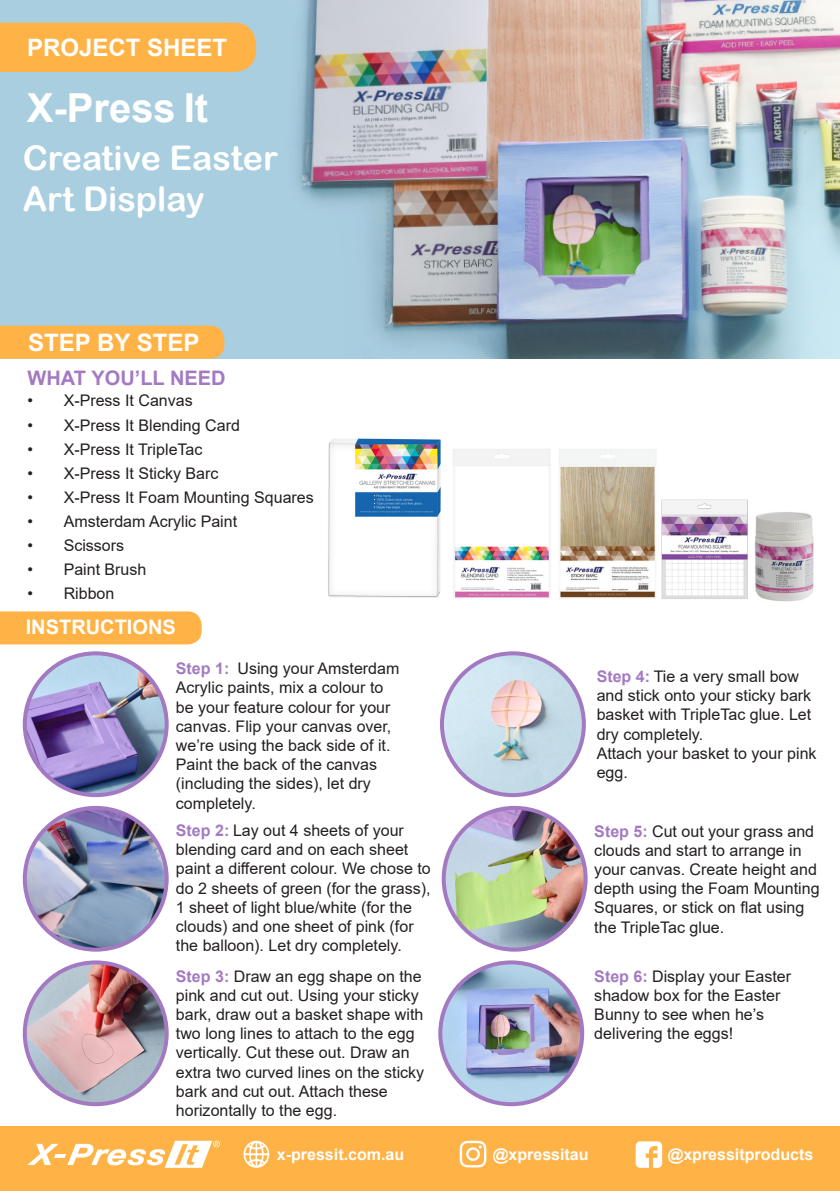
<style>
.page{position:relative;width:840px;height:1191px;background:#fff}
.page>*{position:absolute;margin:0;border:0;box-sizing:border-box;transform-origin:0 0}
.t1{font:700 40px "Arial";color:#fff}
.t2{font:34px/40.8px "Arial Rounded MT Bold";color:#fff}
.t3{font:700 24px "Arial";color:#fff}
.t4{font:700 20px "Arial";color:#a37ac2}
.t5{font:700 20px "Arial";color:#fff}
.t6{font:16px/19.2px "Arial";color:#231f20}
.t7{font:700 16px "Arial";color:#fff}
.s1{font-weight:700;color:#a37ac2}
</style>
<div class="page">
<div style="left:0;top:611px;width:201px;height:33px;background:#ffb346"></div>
<img style="left:0;top:0;width:839px;height:359px">
<div style="left:0;top:326px;width:224px;height:33px;background:#ffb346"></div>
<div style="left:0;top:1126px;width:839px;height:65px;background:#ffb346"></div>
<div style="left:0;top:23px;width:256px;height:49px;background:#ffb346"></div>
<svg style="left:27px;top:1140px;width:193px;height:27px"></svg>
<img style="left:328px;top:438px;width:113px;height:160px">
<img style="left:453px;top:449px;width:98px;height:149px">
<img style="left:558px;top:449px;width:98px;height:149px">
<img style="left:763px;top:512px;width:51px;height:90px">
<svg style="left:243px;top:1140px;width:26px;height:27px"></svg>
<svg style="left:635px;top:1141px;width:26px;height:26px"></svg>
<svg style="left:459px;top:1140px;width:27px;height:27px"></svg>
<img style="left:25px;top:653px;width:142px;height:142px;border-radius:71px">
<div style="left:23px;top:651px;width:146px;height:146px;border:4px solid #a37ac2;border-radius:50%"></div>
<img style="left:25px;top:808px;width:142px;height:141px;border-radius:71px">
<div style="left:23px;top:806px;width:146px;height:145px;border:4px solid #a37ac2;border-radius:50%"></div>
<img style="left:25px;top:962px;width:142px;height:142px;border-radius:71px">
<div style="left:23px;top:960px;width:146px;height:146px;border:4px solid #a37ac2;border-radius:50%"></div>
<img style="left:441px;top:653px;width:142px;height:142px;border-radius:71px">
<div style="left:439px;top:651px;width:146px;height:146px;border:4px solid #a37ac2;border-radius:50%"></div>
<img style="left:443px;top:808px;width:142px;height:141px;border-radius:71px">
<div style="left:441px;top:806px;width:146px;height:145px;border:4px solid #a37ac2;border-radius:50%"></div>
<img style="left:440px;top:962px;width:142px;height:142px;border-radius:71px">
<div style="left:438px;top:960px;width:146px;height:146px;border:4px solid #a37ac2;border-radius:50%"></div>
<img style="left:661px;top:499px;width:102px;height:100px">
<p class="t3" style="left:27px;top:31px;width:202px">PROJECT SHEET</p>
<p class="t1" style="left:27px;top:80px;width:183px">X-Press It</p>
<p class="t2" style="left:23px;top:137px;width:257px">Creative Easter<br>Art Display</p>
<p class="t3" style="left:28px;top:325px;width:173px">STEP BY STEP</p>
<p class="t4" style="left:28px;top:364px;width:199px">WHAT YOU’LL NEED</p>
<p class="t6" style="left:28px;top:391px;width:166px">• X-Press It Canvas</p>
<p class="t6" style="left:28px;top:415px;width:214px">• X-Press It Blending Card</p>
<p class="t6" style="left:28px;top:439px;width:176px">• X-Press It TripleTac</p>
<p class="t6" style="left:28px;top:463px;width:192px">• X-Press It Sticky Barc</p>
<p class="t6" style="left:28px;top:487px;width:287px">• X-Press It Foam Mounting Squares</p>
<p class="t6" style="left:28px;top:511px;width:211px">• Amsterdam Acrylic Paint</p>
<p class="t6" style="left:28px;top:535px;width:98px">• Scissors</p>
<p class="t6" style="left:28px;top:559px;width:120px">• Paint Brush</p>
<p class="t6" style="left:28px;top:583px;width:88px">• Ribbon</p>
<p class="t5" style="left:26px;top:612px;width:151px">INSTRUCTIONS</p>
<p class="t6" style="left:176px;top:659px;width:225px"><span class="s1">Step 1:</span> Using your Amsterdam<br>Acrylic paints, mix a colour to be your feature colour for your canvas. Flip your canvas over, we’re using the back side of it.<br>Paint the back of the canvas (including the sides), let dry completely.</p>
<p class="t6" style="left:176px;top:820px;width:256px"><span class="s1">Step 2:</span> Lay out 4 sheets of your blending card and on each sheet paint a different colour. We chose to do 2 sheets of green (for the grass), 1 sheet of light blue/white (for the clouds) and one sheet of pink (for the balloon). Let dry completely.</p>
<p class="t6" style="left:176px;top:966px;width:250px"><span class="s1">Step 3:</span> Draw an egg shape on the pink and cut out. Using your sticky bark, draw out a basket shape with two long lines to attach to the egg vertically. Cut these out. Draw an extra two curved lines on the sticky bark and cut out. Attach these horizontally to the egg.</p>
<p class="t6" style="left:596px;top:666px;width:221px"><span class="s1">Step 4:</span> Tie a very small bow and stick onto your sticky bark basket with TripleTac glue. Let dry completely.<br>Attach your basket to your pink egg.</p>
<p class="t6" style="left:594px;top:821px;width:227px"><span class="s1">Step 5:</span> Cut out your grass and clouds and start to arrange in your canvas. Create height and depth using the Foam Mounting<br>Squares, or stick on flat using the TripleTac glue.</p>
<p class="t6" style="left:594px;top:966px;width:198px"><span class="s1">Step 6:</span> Display your Easter shadow box for the Easter<br>Bunny to see when he’s delivering the eggs!</p>
<p class="t7" style="left:277px;top:1143px;width:129px">x-pressit.com.au</p>
<p class="t7" style="left:492px;top:1143px;width:97px">@xpressitau</p>
<p class="t7" style="left:667px;top:1143px;width:147px">@xpressitproducts</p>
</div>
